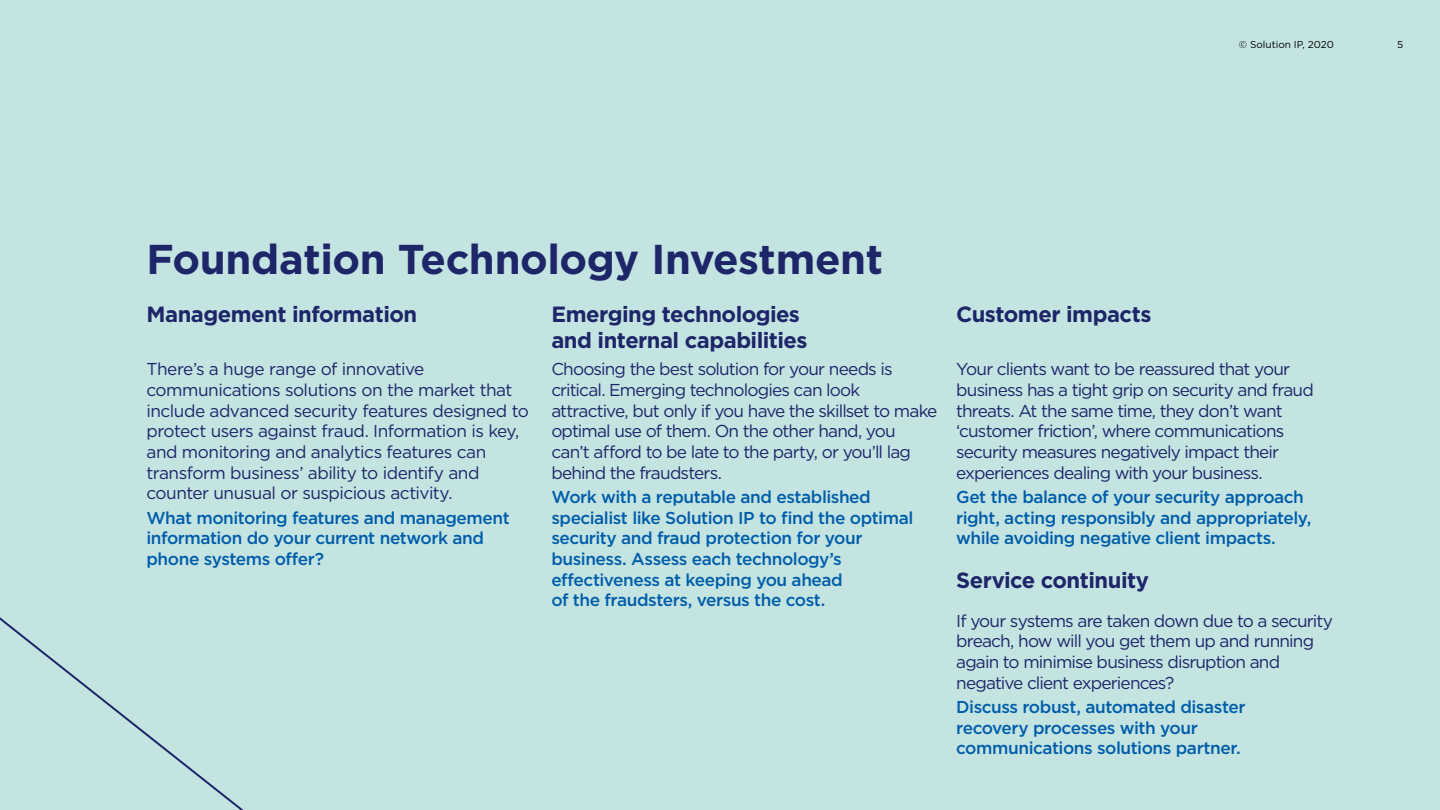
<style>
.page{position:relative;width:1440px;height:810px;background:#c4e4e2}
.page>*{position:absolute;margin:0;border:0;box-sizing:border-box;transform-origin:0 0}
.t1{font:700 41.7px "Gotham";letter-spacing:-.01em;color:#1e2568}
.t2{font:700 22px/26.4px "Gotham";letter-spacing:-.025em;color:#1e2568}
.t3{font:17.2px/20.7px "Gotham";letter-spacing:-.045em;color:#1e2568}
.t4{font:500 17.2px/20.7px "Gotham";letter-spacing:-.025em;color:#005da9}
.t5{font:10px "Gotham";color:#000}
</style>
<div class="page">
<svg style="left:0;top:617px;width:244px;height:193px"></svg>
<p class="t5" style="left:1239px;top:38px;width:97px">© Solution IP, 2020</p>
<p class="t5" style="left:1397px;top:38px;width:8px">5</p>
<h1 class="t1" style="left:146px;top:232px;width:738px">Foundation Technology Investment</h1>
<p class="t2" style="left:146px;top:301px;width:272px">Management information</p>
<p class="t2" style="left:551px;top:301px;width:258px">Emerging technologies and internal capabilities</p>
<p class="t2" style="left:956px;top:301px;width:197px">Customer impacts</p>
<p class="t3" style="left:146px;top:359px;width:384px">There’s a huge range of innovative communications solutions on the market that include advanced security features designed to protect users against fraud. Information is key, and monitoring and analytics features can transform business’ ability to identify and counter unusual or suspicious activity.</p>
<p class="t4" style="left:146px;top:507px;width:365px">What monitoring features and management information do your current network and phone systems offer?</p>
<p class="t3" style="left:551px;top:358px;width:388px">Choosing the best solution for your needs is critical. Emerging technologies can look attractive, but only if you have the skillset to make optimal use of them. On the other hand, you can’t afford to be late to the party, or you’ll lag behind the fraudsters.</p>
<p class="t4" style="left:551px;top:486px;width:363px">Work with a reputable and established specialist like Solution IP to find the optimal security and fraud protection for your business. Assess each technology’s effectiveness at keeping you ahead<br>of the fraudsters, versus the cost.</p>
<p class="t3" style="left:956px;top:358px;width:359px">Your clients want to be reassured that your business has a tight grip on security and fraud threats. At the same time, they don’t want ‘customer friction’, where communications security measures negatively impact their experiences dealing with your business.</p>
<p class="t4" style="left:956px;top:486px;width:357px">Get the balance of your security approach right, acting responsibly and appropriately, while avoiding negative client impacts.</p>
<p class="t2" style="left:956px;top:567px;width:194px">Service continuity</p>
<p class="t3" style="left:956px;top:610px;width:378px">If your systems are taken down due to a security breach, how will you get them up and running again to minimise business disruption and negative client experiences?</p>
<p class="t4" style="left:956px;top:696px;width:291px">Discuss robust, automated disaster recovery processes with your communications solutions partner.</p>
</div>
